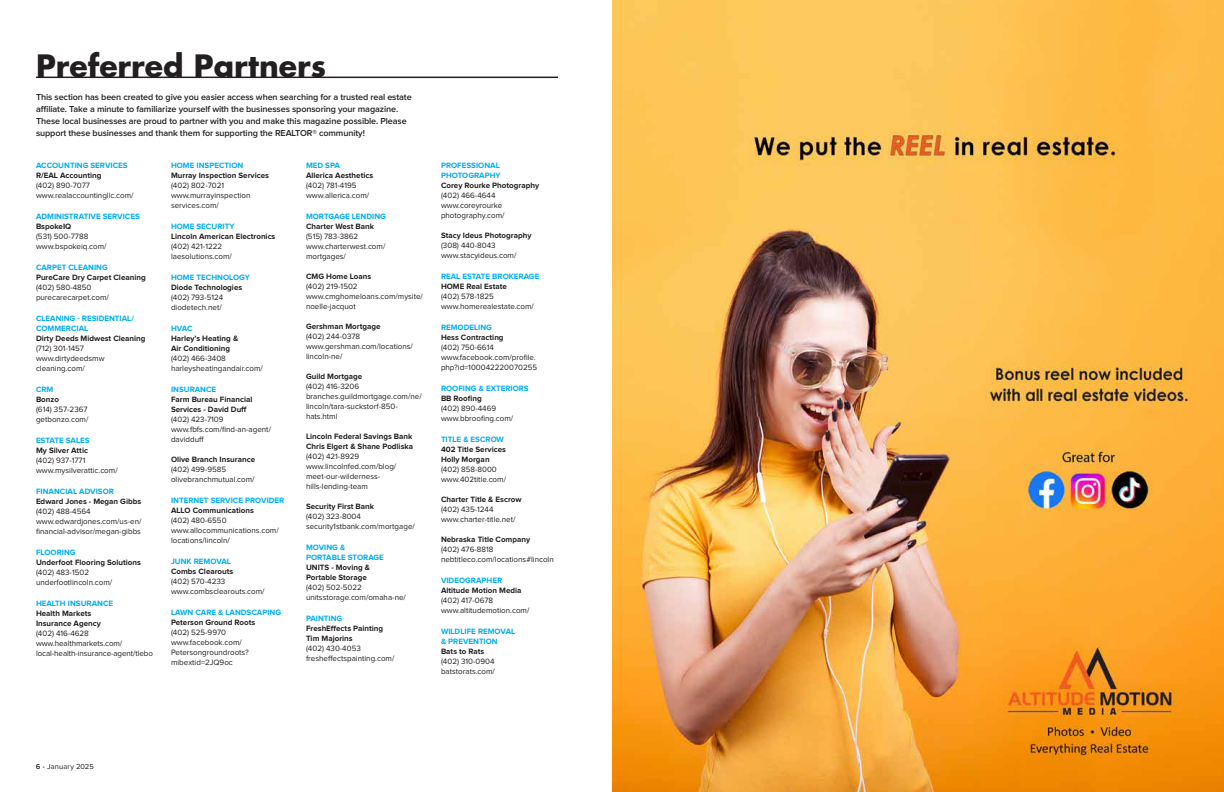
<style>
.page{position:relative;width:1224px;height:792px;background:#fff}
.page>*{position:absolute;margin:0;border:0;box-sizing:border-box;transform-origin:0 0}
.t1{font:700 30px "Futura Std";color:#231f20}
.t2{font:600 9px/12px "Proxima Nova";letter-spacing:-.01em;color:#231f20}
.t3{font:8px/10px "Proxima Nova";color:#231f20}
.t4{font:700 8px/10px "Proxima Nova";color:#231f20}
.t5{font:700 8px/10px "Proxima Nova";color:#00aeef}
.t6{font:7.5px "Proxima Nova";letter-spacing:.015em;color:#231f20}
.s1{font-weight:600}
.s2{color:#19a8e0}
</style>
<div class="page">
<hr style="left:36px;top:77px;width:522px;height:1px;background:#231f20">
<img style="left:612px;top:0;width:612px;height:792px">
<h1 class="t1" style="left:36px;top:46px;width:292px">Preferred Partners</h1>
<p class="t2" style="left:36px;top:91px;width:377px">This section has been created to give you easier access when searching for a trusted real estate affiliate. Take a minute to familiarize yourself with the businesses sponsoring your magazine.<br>These local businesses are proud to partner with you and make this magazine possible. Please support these businesses and thank them for supporting the REALTOR® community!</p>
<p class="t5" style="left:36px;top:160px;width:93px">ACCOUNTING SERVICES</p>
<p class="t4" style="left:36px;top:170px;width:67px">R/EAL Accounting</p>
<p class="t3" style="left:36px;top:180px;width:99px">(402) 890-7077 www.realaccountingllc.com/</p>
<p class="t5" style="left:36px;top:211px;width:105px">ADMINISTRATIVE SERVICES</p>
<p class="t4" style="left:36px;top:221px;width:37px">BspokeIQ</p>
<p class="t3" style="left:36px;top:231px;width:72px">(531) 500-7788 www.bspokeiq.com/</p>
<p class="t5" style="left:36px;top:262px;width:73px">CARPET CLEANING</p>
<p class="t4" style="left:36px;top:272px;width:111px">PureCare Dry Carpet Cleaning</p>
<p class="t3" style="left:36px;top:282px;width:74px">(402) 580-4850 purecarecarpet.com/</p>
<p class="t5" style="left:36px;top:313px;width:99px">CLEANING - RESIDENTIAL/<br>COMMERCIAL</p>
<p class="t4" style="left:36px;top:333px;width:111px">Dirty Deeds Midwest Cleaning</p>
<p class="t3" style="left:36px;top:343px;width:70px">(712) 301-1457 www.dirtydeedsmw cleaning.com/</p>
<p class="t5" style="left:36px;top:384px;width:19px">CRM</p>
<p class="t4" style="left:36px;top:394px;width:24px">Bonzo</p>
<p class="t3" style="left:36px;top:404px;width:54px">(614) 357-2367 getbonzo.com/</p>
<p class="t5" style="left:36px;top:435px;width:55px">ESTATE SALES</p>
<p class="t4" style="left:36px;top:445px;width:54px">My Silver Attic</p>
<p class="t3" style="left:36px;top:455px;width:83px">(402) 937-1771 www.mysilverattic.com/</p>
<p class="t5" style="left:36px;top:486px;width:80px">FINANCIAL ADVISOR</p>
<p class="t4" style="left:36px;top:496px;width:107px">Edward Jones - Megan Gibbs</p>
<p class="t3" style="left:36px;top:506px;width:107px">(402) 488-4564 www.edwardjones.com/us-en/ financial-advisor/megan-gibbs</p>
<p class="t5" style="left:36px;top:547px;width:41px">FLOORING</p>
<p class="t4" style="left:36px;top:557px;width:106px">Underfoot Flooring Solutions</p>
<p class="t3" style="left:36px;top:567px;width:78px">(402) 483-1502 underfootlincoln.com/</p>
<p class="t5" style="left:36px;top:598px;width:79px">HEALTH INSURANCE</p>
<p class="t4" style="left:36px;top:608px;width:66px">Health Markets<br>Insurance Agency</p>
<p class="t3" style="left:36px;top:628px;width:118px">(402) 416-4628 www.healthmarkets.com/ local-health-insurance-agent/tlebo</p>
<p class="t5" style="left:171px;top:160px;width:74px">HOME INSPECTION</p>
<p class="t4" style="left:171px;top:170px;width:99px">Murray Inspection Services</p>
<p class="t3" style="left:171px;top:180px;width:81px">(402) 802-7021 www.murrayinspection services.com/</p>
<p class="t5" style="left:171px;top:221px;width:65px">HOME SECURITY</p>
<p class="t4" style="left:171px;top:231px;width:106px">Lincoln American Electronics</p>
<p class="t3" style="left:171px;top:241px;width:63px">(402) 421-1222 laesolutions.com/</p>
<p class="t5" style="left:171px;top:272px;width:80px">HOME TECHNOLOGY</p>
<p class="t4" style="left:171px;top:282px;width:73px">Diode Technologies</p>
<p class="t3" style="left:171px;top:292px;width:54px">(402) 793-5124 diodetech.net/</p>
<p class="t5" style="left:171px;top:323px;width:23px">HVAC</p>
<p class="t4" style="left:171px;top:333px;width:69px">Harley’s Heating &amp;<br>Air Conditioning</p>
<p class="t3" style="left:171px;top:353px;width:93px">(402) 466-3408 harleysheatingandair.com/</p>
<p class="t5" style="left:171px;top:384px;width:47px">INSURANCE</p>
<p class="t4" style="left:171px;top:394px;width:83px">Farm Bureau Financial<br>Services - David Duff</p>
<p class="t3" style="left:171px;top:414px;width:102px">(402) 423-7109 www.fbfs.com/find-an-agent/ davidduff</p>
<p class="t4" style="left:171px;top:454px;width:86px">Olive Branch Insurance</p>
<p class="t3" style="left:171px;top:464px;width:85px">(402) 499-9585 olivebranchmutual.com/</p>
<p class="t5" style="left:171px;top:495px;width:115px">INTERNET SERVICE PROVIDER</p>
<p class="t4" style="left:171px;top:505px;width:84px">ALLO Communications</p>
<p class="t3" style="left:171px;top:515px;width:109px">(402) 480-6550 www.allocommunications.com/ locations/lincoln/</p>
<p class="t5" style="left:171px;top:556px;width:62px">JUNK REMOVAL</p>
<p class="t4" style="left:171px;top:566px;width:64px">Combs Clearouts</p>
<p class="t3" style="left:171px;top:576px;width:95px">(402) 570-4233 www.combsclearouts.com/</p>
<p class="t5" style="left:171px;top:607px;width:112px">LAWN CARE &amp; LANDSCAPING</p>
<p class="t4" style="left:171px;top:617px;width:86px">Peterson Ground Roots</p>
<p class="t3" style="left:171px;top:627px;width:79px">(402) 525-9970 www.facebook.com/<br>Petersongroundroots? mibextid=2JQ9oc</p>
<p class="t5" style="left:306px;top:160px;width:35px">MED SPA</p>
<p class="t4" style="left:306px;top:170px;width:69px">Allerica Aesthetics</p>
<p class="t3" style="left:306px;top:180px;width:65px">(402) 781-4195 www.allerica.com/</p>
<p class="t5" style="left:306px;top:211px;width:82px">MORTGAGE LENDING</p>
<p class="t4" style="left:306px;top:221px;width:70px">Charter West Bank</p>
<p class="t3" style="left:306px;top:231px;width:81px">(515) 783-3862 www.charterwest.com/ mortgages/</p>
<p class="t4" style="left:306px;top:271px;width:67px">CMG Home Loans</p>
<p class="t3" style="left:306px;top:281px;width:119px">(402) 219-1502 www.cmghomeloans.com/mysite/ noelle-jacquot</p>
<p class="t4" style="left:306px;top:321px;width:76px">Gershman Mortgage</p>
<p class="t3" style="left:306px;top:331px;width:108px">(402) 244-0378 www.gershman.com/locations/ lincoln-ne/</p>
<p class="t4" style="left:306px;top:371px;width:58px">Guild Mortgage</p>
<p class="t3" style="left:306px;top:381px;width:117px">(402) 416-3206 branches.guildmortgage.com/ne/ lincoln/tara-suckstorf-850- hats.html</p>
<p class="t4" style="left:306px;top:431px;width:109px">Lincoln Federal Savings Bank<br>Chris Elgert &amp; Shane Podliska</p>
<p class="t3" style="left:306px;top:451px;width:92px">(402) 421-8929 www.lincolnfed.com/blog/ meet-our-wilderness&shy;hills-lending-team</p>
<p class="t4" style="left:306px;top:501px;width:70px">Security First Bank</p>
<p class="t3" style="left:306px;top:511px;width:110px">(402) 323-8004 security1stbank.com/mortgage/</p>
<p class="t5" style="left:306px;top:542px;width:79px">MOVING &amp;<br>PORTABLE STORAGE</p>
<p class="t4" style="left:306px;top:562px;width:65px">UNITS - Moving &amp;<br>Portable Storage</p>
<p class="t3" style="left:306px;top:582px;width:101px">(402) 502-5022 unitsstorage.com/omaha-ne/</p>
<p class="t5" style="left:306px;top:613px;width:38px">PAINTING</p>
<p class="t4" style="left:306px;top:623px;width:79px">FreshEffects Painting<br>Tim Majorins</p>
<p class="t3" style="left:306px;top:643px;width:90px">(402) 430-4053 fresheffectspainting.com/</p>
<p class="t5" style="left:441px;top:160px;width:61px">PROFESSIONAL<br>PHOTOGRAPHY</p>
<p class="t4" style="left:441px;top:180px;width:100px">Corey Rourke Photography</p>
<p class="t3" style="left:441px;top:190px;width:65px">(402) 466-4644 www.coreyrourke photography.com/</p>
<p class="t4" style="left:441px;top:230px;width:92px">Stacy Ideus Photography</p>
<p class="t3" style="left:441px;top:240px;width:77px">(308) 440-8043 www.stacyideus.com/</p>
<p class="t5" style="left:441px;top:271px;width:100px">REAL ESTATE BROKERAGE</p>
<p class="t4" style="left:441px;top:281px;width:67px">HOME Real Estate</p>
<p class="t3" style="left:441px;top:291px;width:94px">(402) 578-1825 www.homerealestate.com/</p>
<p class="t5" style="left:441px;top:322px;width:53px">REMODELING</p>
<p class="t4" style="left:441px;top:332px;width:64px">Hess Contracting</p>
<p class="t3" style="left:441px;top:342px;width:98px">(402) 750-6614 www.facebook.com/profile. php?id=100042220070255</p>
<p class="t5" style="left:441px;top:383px;width:89px">ROOFING &amp; EXTERIORS</p>
<p class="t4" style="left:441px;top:393px;width:42px">BB Roofing</p>
<p class="t3" style="left:441px;top:403px;width:74px">(402) 890-4469 www.bbroofing.com/</p>
<p class="t5" style="left:441px;top:434px;width:64px">TITLE &amp; ESCROW</p>
<p class="t4" style="left:441px;top:444px;width:66px">402 Title Services<br>Holly Morgan</p>
<p class="t3" style="left:441px;top:464px;width:67px">(402) 858-8000 www.402title.com/</p>
<p class="t4" style="left:441px;top:494px;width:82px">Charter Title &amp; Escrow</p>
<p class="t3" style="left:441px;top:504px;width:76px">(402) 435-1244 www.charter-title.net/</p>
<p class="t4" style="left:441px;top:534px;width:91px">Nebraska Title Company</p>
<p class="t3" style="left:441px;top:544px;width:114px">(402) 476-8818 nebtitleco.com/locations#lincoln</p>
<p class="t5" style="left:441px;top:575px;width:63px">VIDEOGRAPHER</p>
<p class="t4" style="left:441px;top:585px;width:82px">Altitude Motion Media</p>
<p class="t3" style="left:441px;top:595px;width:90px">(402) 417-0678 www.altitudemotion.com/</p>
<p class="t5" style="left:441px;top:626px;width:76px">WILDLIFE REMOVAL &amp; PREVENTION</p>
<p class="t4" style="left:441px;top:646px;width:45px">Bats to Rats</p>
<p class="t3" style="left:441px;top:656px;width:55px">(402) 310-0904 batstorats.com/</p>
<p class="t6" style="left:36px;top:762px;width:59px"><span class="s1">6</span> <span class="s2">•</span> January 2025</p>
</div>
